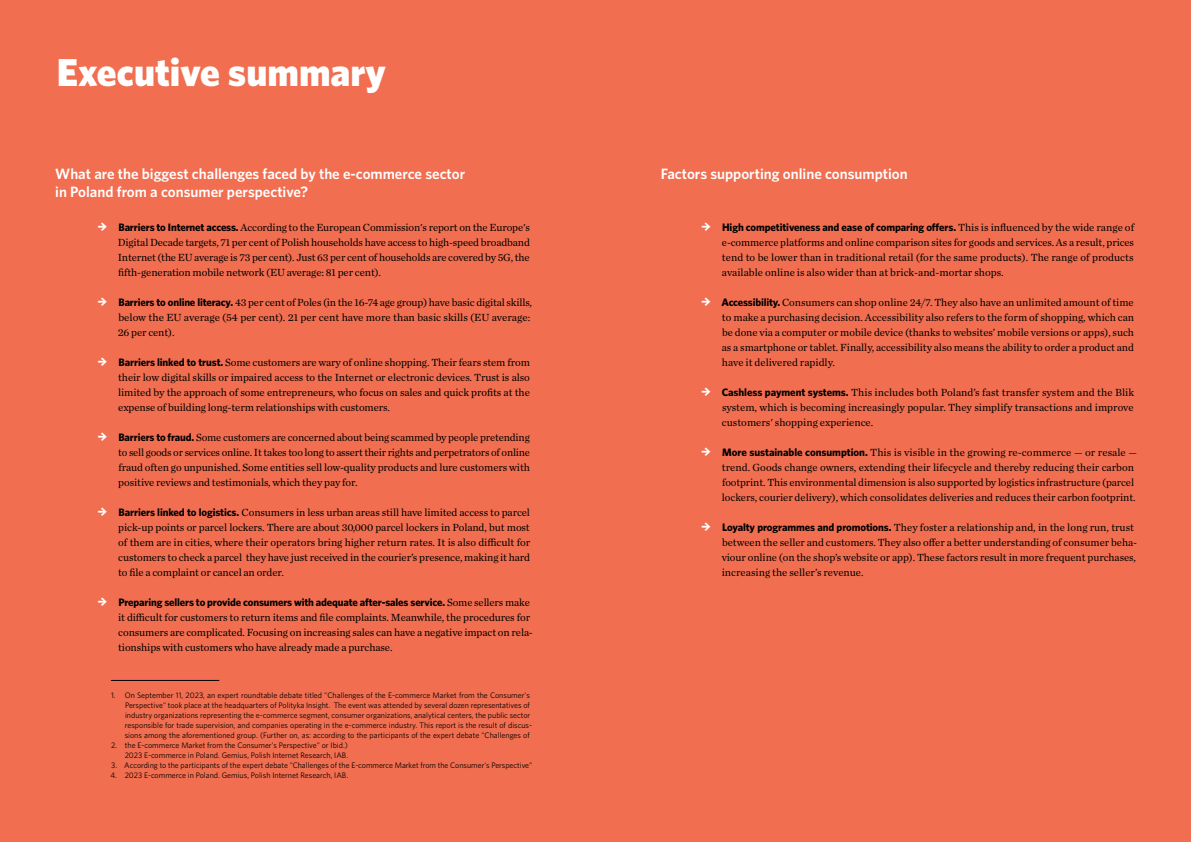
<style>
.page{position:relative;width:1191px;height:842px;background:#f16e50}
.page>*{position:absolute;margin:0;border:0;box-sizing:border-box;transform-origin:0 0}
.t1{font:900 39px "Whitney";color:#fff}
.t2{font:600 15px/18px "Whitney";color:#fff}
.t3{font:14px "Chronicle Text G1";color:#fff}
.t4{font:10.8px/15px "Chronicle Text G1";letter-spacing:-.005em;color:#000;text-align:justify}
.t5{font:700 10.8px "Whitney";letter-spacing:-.015em;color:#000}
.t6{font:8px/10px "Whitney";color:#000}
.s1{font-family:"Whitney";font-weight:700}
.s2{font-family:"Chronicle Text G1";font-weight:400}
</style>
<div class="page">
<hr style="left:111px;top:680px;width:108px;height:1px;background:#000">
<h1 class="t1" style="left:57px;top:47px;width:331px">Executive summary</h1>
<h2 class="t2" style="left:55px;top:165px;width:411px">What are the biggest challenges faced by the e-commerce sector in Poland from a consumer perspective?</h2>
<p class="t3" style="left:97px;top:216px;width:12px">•</p>
<p class="t4" style="left:118px;top:219px;width:414px"><span class="s1">Barriers to Internet access.</span> According to the European Commission's report on the Europe's Digital Decade targets, 71 per cent of Polish households have access to high-speed broadband Internet (the EU average is 73 per cent). Just 63 per cent of households are covered by 5G, the fifth-generation mobile network (EU average: 81 per cent).</p>
<p class="t4" style="left:118px;top:294px;width:416px;text-align:left"><span class="s1">Barriers to online literacy.</span> 43 per cent of Poles (in the 16-74 age group) have basic digital skills, below the EU average (54 per cent). 21 per cent have more than basic skills (EU average:<br>26 per cent).</p>
<p class="t4" style="left:118px;top:354px;width:413px"><span class="s1">Barriers linked to trust.</span> Some customers are wary of online shopping. Their fears stem from their low digital skills or impaired access to the Internet or electronic devices. Trust is also limited by the approach of some entrepreneurs, who focus on sales and quick profits at the expense of building long-term relationships with customers.</p>
<p class="t4" style="left:118px;top:429px;width:413px"><span class="s1">Barriers to fraud.</span> Some customers are concerned about being scammed by people pretending to sell goods or services online. It takes too long to assert their rights and perpetrators of online fraud often go unpunished. Some entities sell low-quality products and lure customers with positive reviews and testimonials, which they pay for.</p>
<p class="t4" style="left:118px;top:504px;width:414px"><span class="s1">Barriers linked to logistics.</span> Consumers in less urban areas still have limited access to parcel pick-up points or parcel lockers. There are about 30,000 parcel lockers in Poland, but most of them are in cities, where their operators bring higher return rates. It is also difficult for customers to check a parcel they have just received in the courier’s presence, making it hard to file a complaint or cancel an order.</p>
<p class="t5" style="left:118px;top:595px;width:413px">Preparing sellers to provide consumers with adequate after-sales service. <span class="s2">Some sellers make</span></p>
<p class="t4" style="left:118px;top:609px;width:416px;text-align:left">it difficult for customers to return items and file complaints. Meanwhile, the procedures for consumers are complicated. Focusing on increasing sales can have a negative impact on rela&shy;tionships with customers who have already made a purchase.</p>
<p class="t3" style="left:97px;top:291px;width:12px">•</p>
<p class="t3" style="left:97px;top:351px;width:12px">•</p>
<p class="t3" style="left:97px;top:426px;width:12px">•</p>
<p class="t3" style="left:97px;top:501px;width:12px">•</p>
<p class="t3" style="left:97px;top:591px;width:12px">•</p>
<p class="t6" style="left:111px;top:690px;width:6px">1.</p>
<p class="t6" style="left:111px;top:740px;width:8px">2.</p>
<p class="t6" style="left:110px;top:760px;width:8px">3.<br>4.</p>
<p class="t6" style="left:124px;top:690px;width:409px">On September 11, 2023, an expert roundtable debate titled "Challenges of the E-commerce Market from the Consumer's Perspective" took place at the headquarters of Polityka Insight. The event was attended by several dozen representatives of industry organizations representing the e-commerce segment, consumer organizations, analytical centers, the public sector responsible for trade supervision, and companies operating in the e-commerce industry. This report is the result of discus&shy;sions among the aforementioned group. (Further on, as: according to the participants of the expert debate "Challenges of the E-commerce Market from the Consumer's Perspective" or Ibid.)<br>2023 E-commerce in Poland. Gemius, Polish Internet Research, IAB.<br>According to the participants of the expert debate "Challenges of the E-commerce Market from the Consumer's Perspective" 2023 E-commerce in Poland. Gemius, Polish Internet Research, IAB.</p>
<h2 class="t2" style="left:660px;top:164px;width:248px">Factors supporting online consumption</h2>
<p class="t3" style="left:700px;top:216px;width:12px">•</p>
<p class="t3" style="left:700px;top:291px;width:12px">•</p>
<p class="t3" style="left:700px;top:381px;width:12px">•</p>
<p class="t3" style="left:700px;top:441px;width:12px">•</p>
<p class="t3" style="left:700px;top:516px;width:12px">•</p>
<p class="t5" style="left:722px;top:220px;width:413px">High competitiveness and ease of comparing offers. <span class="s2">This is influenced by the wide range of</span></p>
<p class="t4" style="left:722px;top:234px;width:414px">e-commerce platforms and online comparison sites for goods and services. As a result, prices tend to be lower than in traditional retail (for the same products). The range of products available online is also wider than at brick-and-mortar shops.</p>
<p class="t4" style="left:721px;top:294px;width:414px"><span class="s1">Accessibility.</span> Consumers can shop online 24/7. They also have an unlimited amount of time to make a purchasing decision. Accessibility also refers to the form of shopping, which can be done via a computer or mobile device (thanks to websites’ mobile versions or apps), such as a smartphone or tablet. Finally, accessibility also means the ability to order a product and have it delivered rapidly.</p>
<p class="t4" style="left:721px;top:384px;width:414px"><span class="s1">Cashless payment systems.</span> This includes both Poland’s fast transfer system and the Blik system, which is becoming increasingly popular. They simplify transactions and improve customers' shopping experience.</p>
<p class="t4" style="left:722px;top:444px;width:417px;text-align:left"><span class="s1">More sustainable consumption.</span> This is visible in the growing re-commerce — or resale — trend. Goods change owners, extending their lifecycle and thereby reducing their carbon footprint. This environmental dimension is also supported by logistics infrastructure (parcel lockers, courier delivery), which consolidates deliveries and reduces their carbon footprint.</p>
<p class="t4" style="left:721px;top:519px;width:417px;text-align:left"><span class="s1">Loyalty programmes and promotions.</span> They foster a relationship and, in the long run, trust between the seller and customers. They also offer a better understanding of consumer beha&shy;viour online (on the shop’s website or app). These factors result in more frequent purchases, increasing the seller’s revenue.</p>
</div>
